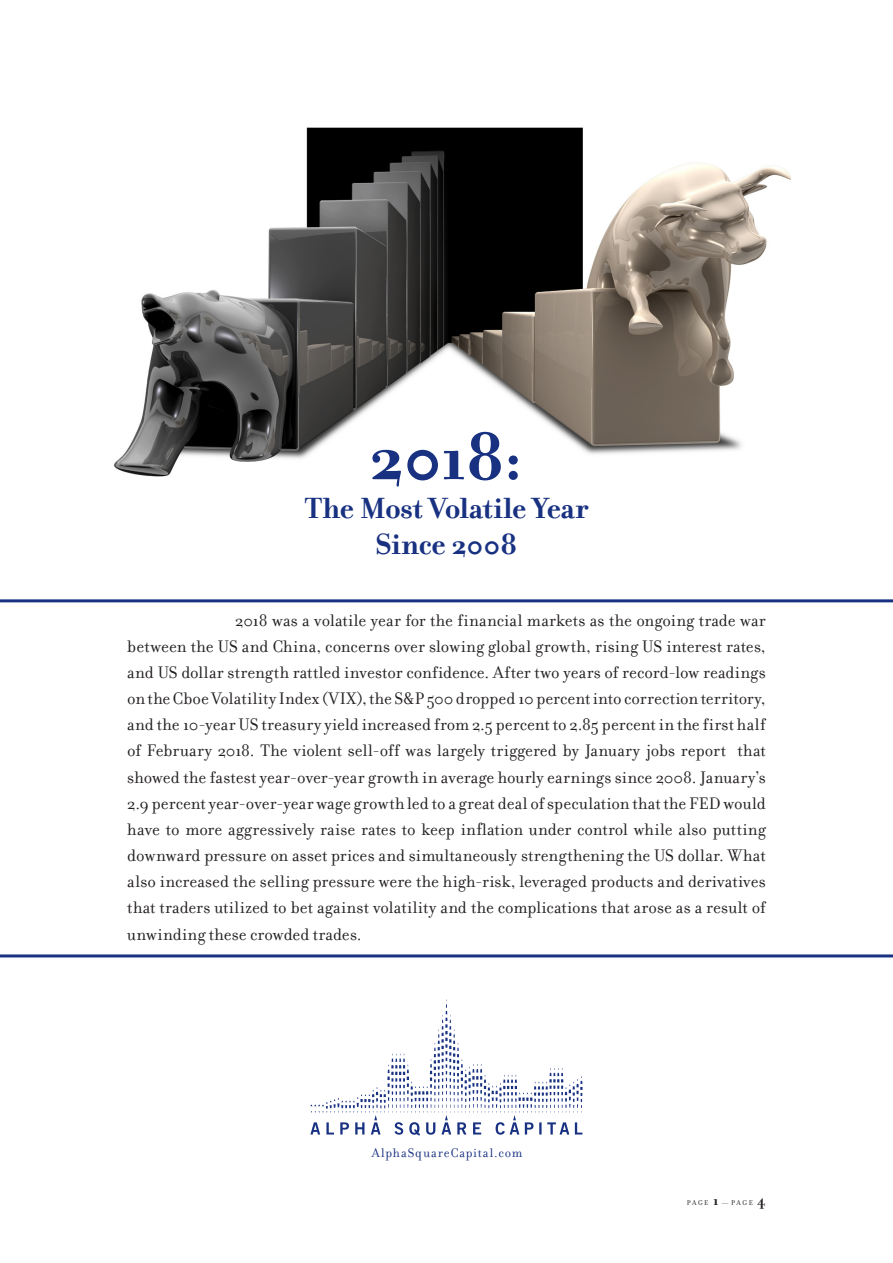
<style>
.page{position:relative;width:893px;height:1263px;background:#fff}
.page>*{position:absolute;margin:0;border:0;box-sizing:border-box;transform-origin:0 0}
.t1{font:700 72px "Filosofia";color:#183181}
.t2{font:700 31.5px "Filosofia";letter-spacing:-.01em;color:#183181}
.t3{font:18px/26.1px "Filosofia";letter-spacing:.005em;color:#231f20;text-align:justify}
.t4{font:13.5px "Filosofia";letter-spacing:.075em;color:#183181}
.t5{font:7.5px "Filosofia Small Caps";letter-spacing:.2em;color:#231f20}
.s1{font-family:"Filosofia";font-weight:700;font-size:15px}
.s2{font-family:"Filosofia Grand Caps";font-size:15px}
</style>
<div class="page">
<img style="left:114px;top:127px;width:677px;height:350px">
<svg style="left:310px;top:999px;width:273px;height:136px"></svg>
<hr style="left:0;top:599px;width:893px;height:3px;background:#183181">
<hr style="left:0;top:954px;width:893px;height:3px;background:#183181">
<p class="t1" style="left:370px;top:413px;width:155px">2018:</p>
<p class="t2" style="left:305px;top:489px;width:285px">The Most Volatile Year</p>
<p class="t2" style="left:376px;top:525px;width:143px">Since 2008</p>
<p class="t3" style="left:127px;top:607px;width:640px;text-indent:108px">2018 was a volatile year for the financial markets as the ongoing trade war between the US and China, concerns over slowing global growth, rising US interest rates, and US dollar strength rattled investor confidence. After two years of record-low readings on the Cboe Volatility Index (VIX), the S&amp;P 500 dropped 10 percent into correction territory, and the 10-year US treasury yield increased from 2.5 percent to 2.85 percent in the first half of February 2018. The violent sell-off was largely triggered by January jobs report that showed the fastest year-over-year growth in average hourly earnings since 2008. January’s 2.9 percent year-over-year wage growth led to a great deal of speculation that the FED would have to more aggressively raise rates to keep inflation under control while also putting downward pressure on asset prices and simultaneously strengthening the US dollar. What also increased the selling pressure were the high-risk, leveraged products and derivatives that traders utilized to bet against volatility and the complications that arose as a result of</p>
<p class="t3" style="left:127px;top:921px;width:236px">unwinding these crowded trades.</p>
<p class="t4" style="left:372px;top:1145px;width:152px">AlphaSquareCapital.com</p>
<p class="t5" style="left:687px;top:1199px;width:80px">PAGE <span class="s1">1</span> <span class="s2">–</span> PAGE <span class="s1">4</span></p>
</div>
